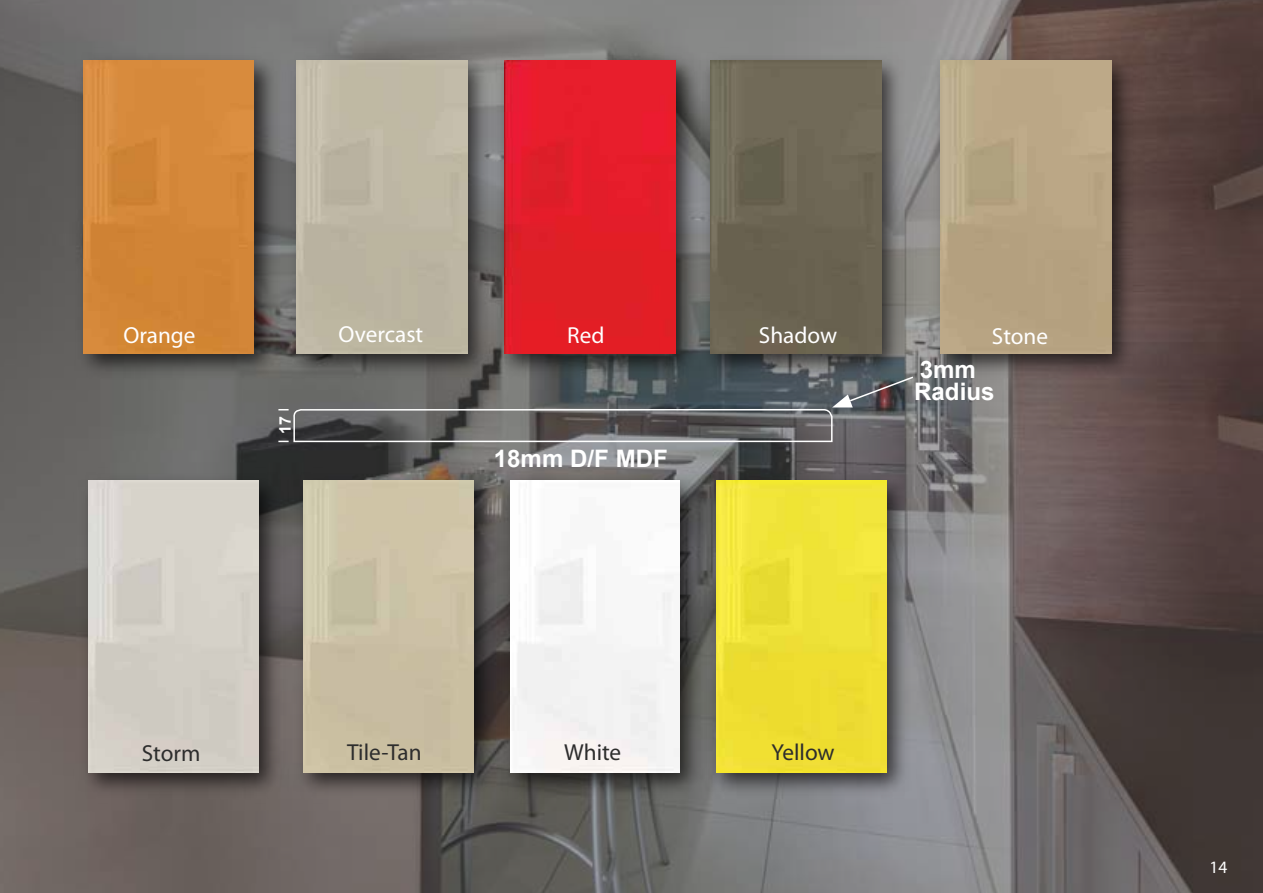
<style>
.page{position:relative;width:1263px;height:893px;background:#fff}
.page>*{position:absolute;margin:0;border:0;box-sizing:border-box;transform-origin:0 0}
.t1{font:700 24.15px/22.5px "Arial";color:#fff}
.t2{font:23.25px "Myriad Pro";color:#fff}
.t3{font:23.25px "Myriad Pro";color:#2d2d2d}
.t4{font:17.4px "Myriad Pro";color:#fff}
.t5{font:700 16.05px "Arial";color:#fff}
</style>
<div class="page">
<img style="left:0;top:0;width:1263px;height:893px">
<img style="left:74px;top:467px;width:421px;height:336px">
<img style="left:303px;top:481px;width:170px;height:291px">
<img style="left:89px;top:481px;width:170px;height:291px">
<img style="left:926px;top:47px;width:216px;height:338px">
<img style="left:941px;top:61px;width:170px;height:292px">
<img style="left:495px;top:467px;width:206px;height:336px">
<div style="left:510px;top:481px;width:170px;height:291px;background:#f7f6f6"></div>
<img style="left:705px;top:47px;width:206px;height:328px">
<img style="left:710px;top:61px;width:171px;height:292px">
<img style="left:285px;top:47px;width:204px;height:328px">
<img style="left:297px;top:60px;width:170px;height:293px">
<img style="left:489px;top:47px;width:216px;height:328px">
<img style="left:504px;top:60px;width:172px;height:294px">
<img style="left:701px;top:467px;width:216px;height:336px">
<img style="left:716px;top:481px;width:170px;height:291px">
<img style="left:69px;top:47px;width:216px;height:338px">
<img style="left:83px;top:60px;width:171px;height:293px">
<svg style="left:278px;top:375px;width:637px;height:68px;background:#646567"></svg>
<p class="t2" style="left:123px;top:321px;width:74px">Orange</p>
<p class="t2" style="left:339px;top:320px;width:86px">Overcast</p>
<p class="t2" style="left:567px;top:321px;width:39px">Red</p>
<p class="t2" style="left:759px;top:321px;width:80px">Shadow</p>
<p class="t2" style="left:992px;top:322px;width:58px">Stone</p>
<p class="t5" style="left:275px;top:434px;width:19px;rotate:-90deg">17</p>
<p class="t1" style="left:494px;top:448px;width:175px">18mm D/F MDF</p>
<p class="t1" style="left:914px;top:359px;width:82px">3mm<br>Radius</p>
<p class="t3" style="left:142px;top:739px;width:60px">Storm</p>
<p class="t3" style="left:347px;top:738px;width:76px">Tile-Tan</p>
<p class="t3" style="left:564px;top:738px;width:58px">White</p>
<p class="t3" style="left:772px;top:738px;width:65px">Yellow</p>
<p class="t4" style="left:1209px;top:857px;width:19px">14</p>
</div>
